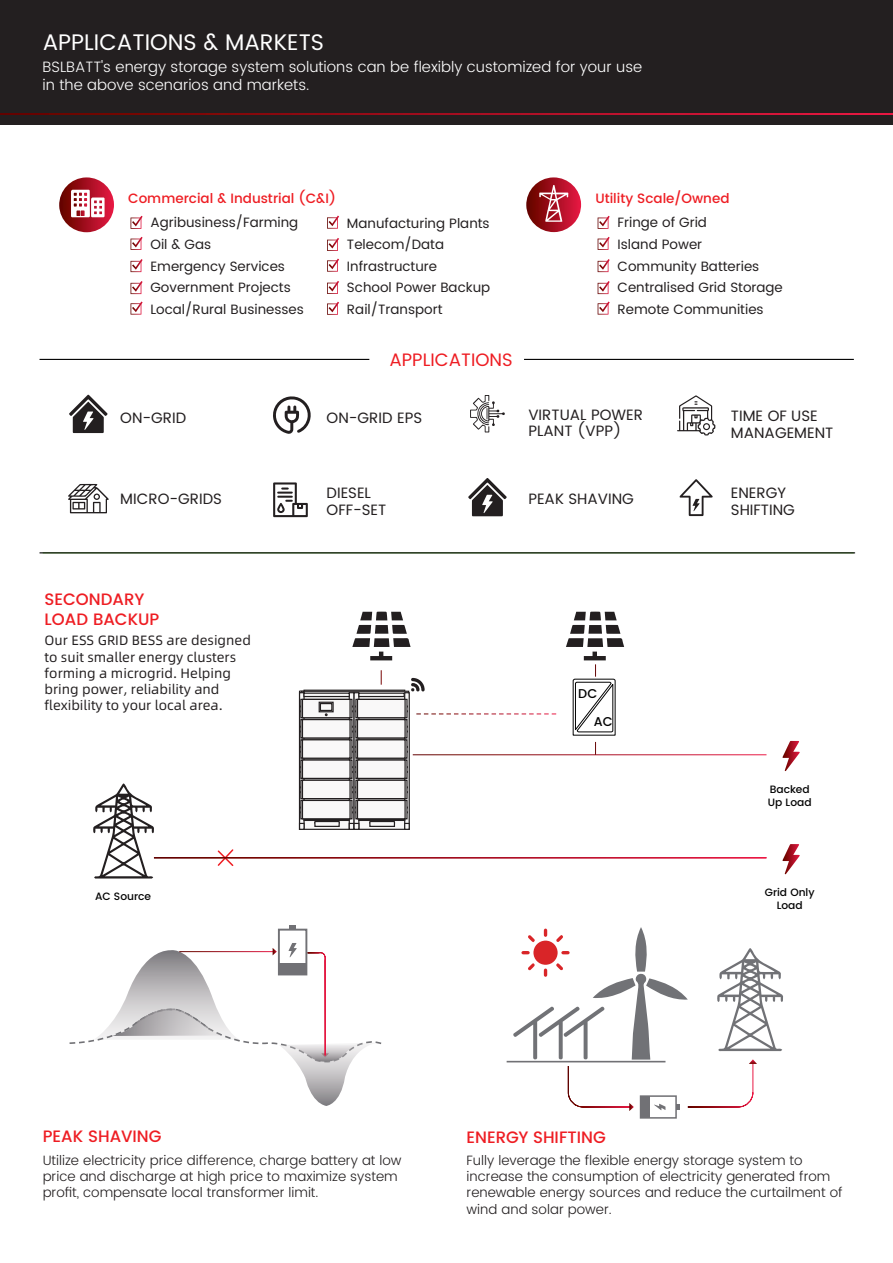
<style>
.page{position:relative;width:893px;height:1263px;background:#fff}
.page>*{position:absolute;margin:0;border:0;box-sizing:border-box;transform-origin:0 0}
.t1{font:22.5px "Poppins";color:#fff}
.t2{font:18px "Poppins";color:#ee1d23}
.t3{font:500 16.5px/19.8px "Poppins";color:#ee1d23}
.t4{font:15px/16.5px "Poppins";color:#231f20}
.t5{font:300 15px/18px "Poppins";color:#fff}
.t6{font:300 13.5px/16.2px "Poppins";color:#231f20}
.t7{font:13.5px/21.6px "Poppins";color:#231f20}
.t8{font:13.5px/16.2px "Alibaba Pu Hui Ti 2 55 Regular";color:#231f20}
.t9{font:500 13.5px "Poppins";color:#ee1d23}
.t10{font:500 12.75px/27.5px "Poppins";color:#030303}
.t11{font:500 10.65px/12.8px "Poppins";color:#030303}
</style>
<div class="page">
<div style="left:0;top:0;width:893px;height:124px;background:#231f20"></div>
<svg style="left:0;top:113px;width:893px;height:2px"></svg>
<hr style="left:524px;top:359px;width:330px;height:1px;background:#030303">
<hr style="left:40px;top:359px;width:329px;height:1px;background:#030303">
<svg style="left:131px;top:216px;width:12px;height:13px"></svg>
<svg style="left:598px;top:216px;width:12px;height:13px"></svg>
<svg style="left:131px;top:237px;width:12px;height:13px"></svg>
<svg style="left:598px;top:237px;width:12px;height:13px"></svg>
<svg style="left:131px;top:259px;width:12px;height:13px"></svg>
<svg style="left:598px;top:259px;width:12px;height:13px"></svg>
<svg style="left:131px;top:281px;width:12px;height:13px"></svg>
<svg style="left:598px;top:281px;width:12px;height:13px"></svg>
<svg style="left:131px;top:301px;width:12px;height:14px"></svg>
<svg style="left:598px;top:301px;width:12px;height:14px"></svg>
<svg style="left:327px;top:302px;width:12px;height:13px"></svg>
<svg style="left:327px;top:216px;width:12px;height:13px"></svg>
<svg style="left:327px;top:238px;width:12px;height:13px"></svg>
<svg style="left:327px;top:259px;width:12px;height:13px"></svg>
<svg style="left:327px;top:281px;width:12px;height:13px"></svg>
<svg style="left:59px;top:177px;width:55px;height:55px"></svg>
<svg style="left:526px;top:177px;width:55px;height:55px"></svg>
<svg style="left:93px;top:783px;width:61px;height:96px"></svg>
<svg style="left:299px;top:691px;width:105px;height:139px"></svg>
<svg style="left:299px;top:692px;width:6px;height:131px"></svg>
<svg style="left:299px;top:823px;width:6px;height:7px"></svg>
<svg style="left:349px;top:697px;width:4px;height:126px"></svg>
<svg style="left:349px;top:823px;width:4px;height:7px"></svg>
<svg style="left:353px;top:736px;width:6px;height:87px"></svg>
<svg style="left:353px;top:823px;width:6px;height:7px"></svg>
<svg style="left:404px;top:736px;width:6px;height:87px"></svg>
<svg style="left:404px;top:823px;width:6px;height:7px"></svg>
<svg style="left:303px;top:692px;width:47px;height:5px"></svg>
<svg style="left:300px;top:699px;width:2px;height:19px"></svg>
<div style="left:302px;top:699px;width:49px;height:19px;background:#f9f8f8;border:1px solid #231f20"></div>
<svg style="left:300px;top:719px;width:53px;height:19px"></svg>
<div style="left:302px;top:719px;width:49px;height:19px;background:#f9f8f8;border:1px solid #231f20"></div>
<svg style="left:357px;top:736px;width:49px;height:2px"></svg>
<svg style="left:300px;top:739px;width:53px;height:20px"></svg>
<div style="left:302px;top:739px;width:49px;height:20px;background:#f9f8f8;border:1px solid #231f20"></div>
<svg style="left:350px;top:746px;width:5px;height:7px"></svg>
<svg style="left:355px;top:739px;width:53px;height:20px"></svg>
<div style="left:357px;top:739px;width:49px;height:20px;background:#f9f8f8;border:1px solid #231f20"></div>
<svg style="left:300px;top:759px;width:53px;height:20px"></svg>
<div style="left:302px;top:759px;width:49px;height:20px;background:#f9f8f8;border:1px solid #231f20"></div>
<svg style="left:350px;top:766px;width:5px;height:7px"></svg>
<svg style="left:355px;top:759px;width:53px;height:20px"></svg>
<div style="left:357px;top:759px;width:49px;height:20px;background:#f9f8f8;border:1px solid #231f20"></div>
<svg style="left:300px;top:780px;width:53px;height:19px"></svg>
<div style="left:302px;top:780px;width:49px;height:19px;background:#f9f8f8;border:1px solid #231f20"></div>
<svg style="left:350px;top:786px;width:5px;height:7px"></svg>
<svg style="left:355px;top:780px;width:53px;height:19px"></svg>
<div style="left:357px;top:780px;width:49px;height:19px;background:#f9f8f8;border:1px solid #231f20"></div>
<svg style="left:300px;top:800px;width:53px;height:19px"></svg>
<div style="left:302px;top:800px;width:49px;height:19px;background:#f9f8f8;border:1px solid #231f20"></div>
<svg style="left:350px;top:806px;width:5px;height:7px"></svg>
<svg style="left:355px;top:800px;width:53px;height:19px"></svg>
<div style="left:357px;top:800px;width:49px;height:19px;background:#f9f8f8;border:1px solid #231f20"></div>
<svg style="left:319px;top:702px;width:15px;height:10px"></svg>
<div style="left:320px;top:703px;width:12px;height:8px;background:#f9f8f8;border:1px solid #231f20"></div>
<div style="left:303px;top:819px;width:47px;height:2px;background:#f9f8f8;border:1px solid #231f20"></div>
<svg style="left:314px;top:820px;width:26px;height:7px"></svg>
<div style="left:358px;top:819px;width:47px;height:2px;background:#f9f8f8;border:1px solid #231f20"></div>
<svg style="left:369px;top:820px;width:27px;height:7px"></svg>
<svg style="left:69px;top:394px;width:39px;height:40px"></svg>
<svg style="left:273px;top:396px;width:38px;height:38px"></svg>
<svg style="left:470px;top:395px;width:35px;height:38px"></svg>
<svg style="left:677px;top:395px;width:39px;height:41px"></svg>
<svg style="left:68px;top:483px;width:41px;height:31px"></svg>
<svg style="left:468px;top:478px;width:39px;height:39px"></svg>
<svg style="left:679px;top:479px;width:34px;height:38px"></svg>
<svg style="left:273px;top:482px;width:35px;height:36px"></svg>
<hr style="left:40px;top:552px;width:815px;height:1px;background:#030303">
<svg style="left:766px;top:740px;width:34px;height:32px"></svg>
<svg style="left:766px;top:844px;width:34px;height:31px"></svg>
<svg style="left:595px;top:742px;width:2px;height:13px"></svg>
<svg style="left:217px;top:849px;width:17px;height:17px"></svg>
<svg style="left:300px;top:1068px;width:48px;height:38px"></svg>
<div style="left:278px;top:929px;width:29px;height:46px;border:2px solid #717175"></div>
<svg style="left:289px;top:925px;width:7px;height:5px"></svg>
<svg style="left:69px;top:943px;width:313px;height:125px"></svg>
<div style="left:640px;top:1095px;width:37px;height:24px;border:2px solid #717175"></div>
<div style="left:640px;top:1096px;width:9px;height:22px;background:#717175"></div>
<hr style="left:507px;top:1061px;width:158px;height:1px;background:#717175">
<svg style="left:513px;top:927px;width:270px;height:184px"></svg>
<svg style="left:350px;top:612px;width:274px;height:124px"></svg>
<hr style="left:154px;top:858px;width:612px;height:1px;background:#fff">
<hr style="left:154px;top:857px;width:612px;height:1px;background:#fff">
<h1 class="t1" style="left:43px;top:25px;width:283px">APPLICATIONS &amp; MARKETS</h1>
<p class="t5" style="left:43px;top:58px;width:601px">BSLBATT's energy storage system solutions can be flexibly customized for your use in the above scenarios and markets.</p>
<p class="t9" style="left:128px;top:188px;width:209px">Commercial &amp; Industrial (C&amp;I)</p>
<p class="t9" style="left:595px;top:188px;width:136px">Utility Scale/Owned</p>
<p class="t7" style="left:347px;top:212px;width:145px">Manufacturing Plants<br>Telecom/Data<br>Infrastructure<br>School Power Backup<br>Rail/Transport</p>
<p class="t7" style="left:150px;top:212px;width:155px">Agribusiness/Farming<br>Oil &amp; Gas<br>Emergency Services<br>Government Projects<br>Local/Rural Businesses</p>
<p class="t7" style="left:617px;top:212px;width:167px">Fringe of Grid<br>Island Power<br>Community Batteries<br>Centralised Grid Storage<br>Remote Communities</p>
<p class="t4" style="left:120px;top:410px;width:67px">ON-GRID</p>
<p class="t4" style="left:120px;top:491px;width:103px">MICRO-GRIDS</p>
<p class="t3" style="left:45px;top:590px;width:116px">SECONDARY<br>LOAD BACKUP</p>
<p class="t8" style="left:45px;top:632px;width:208px">Our ESS GRID BESS are designed to suit smaller energy clusters forming a microgrid. Helping bring power, reliability and flexibility to your local area.</p>
<p class="t11" style="left:95px;top:890px;width:57px">AC Source</p>
<h2 class="t2" style="left:389px;top:347px;width:125px">APPLICATIONS</h2>
<p class="t4" style="left:327px;top:410px;width:97px">ON-GRID EPS</p>
<p class="t4" style="left:528px;top:407px;width:116px">VIRTUAL POWER<br>PLANT (VPP)</p>
<p class="t4" style="left:327px;top:485px;width:61px">DIESEL<br>OFF-SET</p>
<p class="t4" style="left:528px;top:491px;width:107px">PEAK SHAVING</p>
<p class="t10" style="left:594px;top:680px;width:20px;text-indent:-16px">DC<br>AC</p>
<p class="t3" style="left:43px;top:1127px;width:120px">PEAK SHAVING</p>
<p class="t3" style="left:467px;top:1127px;width:141px">ENERGY SHIFTING</p>
<p class="t4" style="left:731px;top:408px;width:104px">TIME OF USE<br>MANAGEMENT</p>
<p class="t4" style="left:731px;top:485px;width:65px">ENERGY<br>SHIFTING</p>
<p class="t11" style="left:768px;top:783px;width:45px">Backed<br>Up Load</p>
<p class="t11" style="left:765px;top:886px;width:51px;text-align:center">Grid Only<br>Load</p>
<p class="t6" style="left:43px;top:1152px;width:360px">Utilize electricity price difference, charge battery at low price and discharge at high price to maximize system profit, compensate local transformer limit.</p>
<p class="t6" style="left:467px;top:1152px;width:377px">Fully leverage the flexible energy storage system to increase the consumption of electricity generated from renewable energy sources and reduce the curtailment of wind and solar power.</p>
</div>
